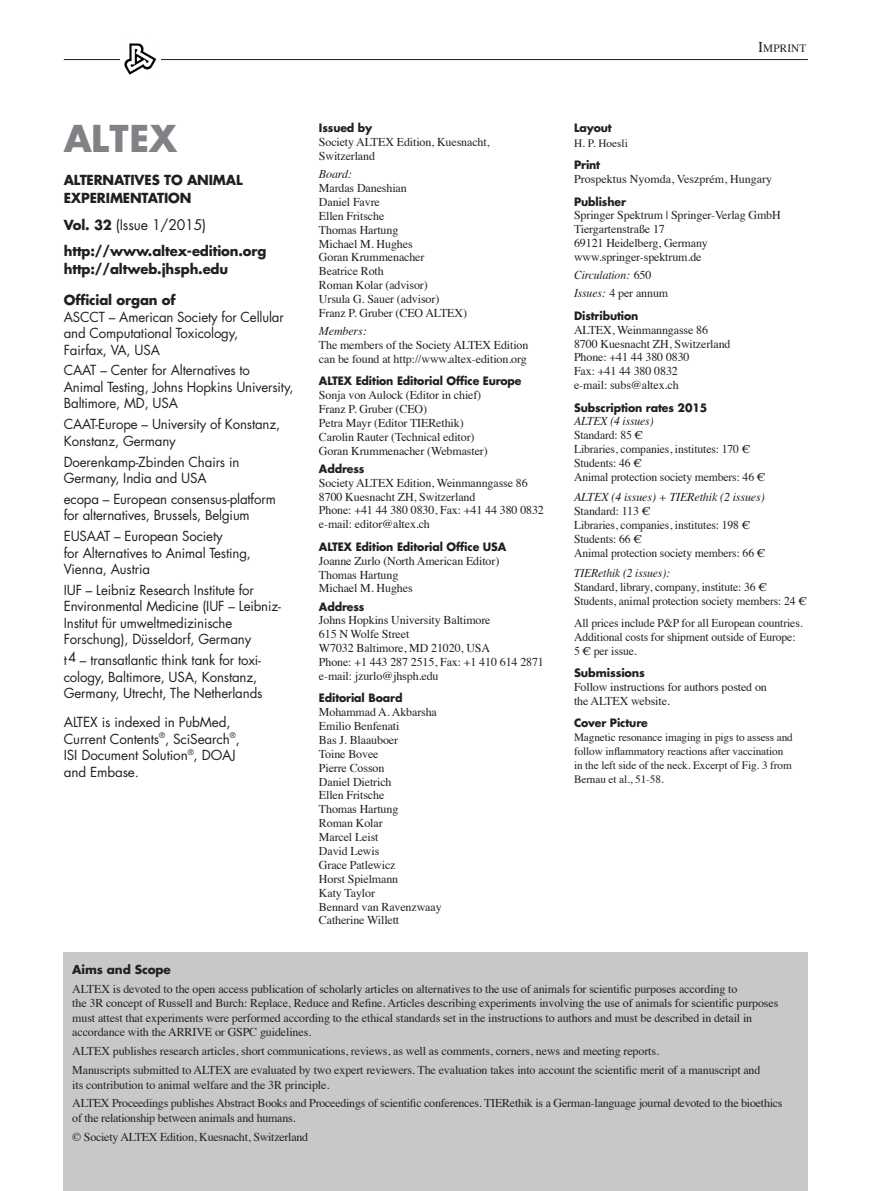
<style>
.page{position:relative;width:893px;height:1191px;background:#fff}
.page>*{position:absolute;margin:0;border:0;box-sizing:border-box;transform-origin:0 0}
.Titel_Futura{font:700 36px "Futura";color:#808285}
.LT_engl{font:14.25px "Futura";letter-spacing:-.01em;color:#231f20}
.LT_engl-2{font:13.5px/16.5px "Futura";letter-spacing:-.01em;color:#231f20}
.LT_engl-3{font:700 13.5px/18px "Futura";letter-spacing:-.01em;color:#231f20}
.Titel_Futura_fett_8{font:700 13.5px "Futura";letter-spacing:-.01em;color:#231f20}
.LT_engl-4{font:12px/13.8px "Times";letter-spacing:-.01em;color:#231f20}
.LT_engl-5{font:italic 12px "Times";letter-spacing:-.01em;color:#231f20}
.Titel_Futura_fett_8-2{font:12px "Times";color:#231f20}
.Titel_Futura_fett_8-3{font:italic 12px "Times";letter-spacing:-.01em;color:#231f20}
.LT_engl-6{font:700 12px "Futura";letter-spacing:-.01em;color:#231f20}
.Titel_Futura_fett_8-4{font:11.25px/13.8px "Times";letter-spacing:-.01em;color:#231f20}
.Titel_Futura_fett_8-5{font:700 11.25px "Futura";letter-spacing:-.01em;color:#231f20}
.LT_engl-7{font:700 11.25px "Futura";letter-spacing:-.01em;color:#231f20}
.t1{font:11.25px "Times";letter-spacing:.015em;color:#231f20}
.s1{font-weight:700;font-size:13.5px}
.s2{font-weight:700}
.s3{font-size:15px}
.s4{font-family:"Futura";font-weight:700}
.s5{font-style:normal}
.s6{font-style:italic}
.s7{font-size:12px}
</style>
<div class="page">
<hr style="left:64px;top:59px;width:744px;height:1px;background:#231f20">
<div style="left:64px;top:952px;width:744px;height:239px;background:#c7c8ca"></div>
<img style="left:120px;top:43px;width:41px;height:32px">
<p class="Titel_Futura" style="left:64px;top:114px;width:115px">ALTEX</p>
<p class="LT_engl-3" style="left:64px;top:171px;width:180px">ALTERNATIVES TO ANIMAL<br>EXPERIMENTATION</p>
<p class="LT_engl" style="left:64px;top:215px;width:144px"><span class="s1">Vol. 32</span> (Issue 1/2015)</p>
<p class="Titel_Futura_fett_8" style="left:64px;top:242px;width:204px">http://www.altex-edition.org</p>
<p class="LT_engl-3" style="left:64px;top:260px;width:166px">http://altweb.jhsph.edu</p>
<p class="LT_engl-2" style="left:64px;top:292px;width:222px"><span class="s2">Official organ of<br></span>ASCCT – American Society for Cellular and Computational Toxicology,<br>Fairfax, VA, USA</p>
<p class="LT_engl-2" style="left:64px;top:362px;width:231px">CAAT – Center for Alternatives to<br>Animal Testing, Johns Hopkins University,<br>Baltimore, MD, USA</p>
<p class="LT_engl-2" style="left:64px;top:416px;width:218px">CAAT-Europe – University of Konstanz,<br>Konstanz, Germany</p>
<p class="LT_engl-2" style="left:64px;top:453px;width:177px">Doerenkamp-Zbinden Chairs in<br>Germany, India and USA</p>
<p class="LT_engl-2" style="left:64px;top:490px;width:214px">ecopa – European consensus-platform for alternatives, Brussels, Belgium</p>
<p class="LT_engl-2" style="left:64px;top:527px;width:189px">EUSAAT – European Society<br>for Alternatives to Animal Testing,<br>Vienna, Austria</p>
<p class="LT_engl-2" style="left:64px;top:581px;width:219px">IUF – Leibniz Research Institute for Environmental Medicine (IUF – Leibniz-Institut für umweltmedizinische Forschung), Düsseldorf, Germany</p>
<p class="LT_engl-2" style="left:64px;top:651px;width:200px">t4 – transatlantic think tank for toxi&shy;cology, Baltimore, USA, Konstanz,<br>Germany, Utrecht, The Netherlands</p>
<p class="LT_engl-2" style="left:64px;top:714px;width:178px">ALTEX is indexed in PubMed,<br>Current Contents<sup>®</sup>, SciSearch<sup>®</sup>,<br>ISI Document Solution<sup>®</sup>, DOAJ and Embase.</p>
<p class="Titel_Futura_fett_8-5" style="left:319px;top:120px;width:55px">Issued by</p>
<p class="LT_engl-4" style="left:319px;top:134px;width:172px">Society ALTEX Edition, Kuesnacht,<br>Switzerland</p>
<p class="LT_engl-5" style="left:319px;top:164px;width:34px">Board:</p>
<p class="LT_engl-4" style="left:319px;top:180px;width:89px">Mardas Daneshian</p>
<p class="LT_engl-4" style="left:319px;top:194px;width:62px">Daniel Favre</p>
<p class="LT_engl-4" style="left:319px;top:208px;width:67px">Ellen Fritsche</p>
<p class="LT_engl-4" style="left:319px;top:222px;width:81px">Thomas Hartung</p>
<p class="LT_engl-4" style="left:319px;top:236px;width:95px">Michael M. Hughes</p>
<p class="LT_engl-4" style="left:319px;top:249px;width:107px">Goran Krummenacher</p>
<p class="LT_engl-4" style="left:319px;top:263px;width:66px">Beatrice Roth</p>
<p class="LT_engl-4" style="left:319px;top:277px;width:110px">Roman Kolar (advisor)</p>
<p class="LT_engl-4" style="left:319px;top:291px;width:122px">Ursula G. Sauer (advisor)</p>
<p class="LT_engl-4" style="left:319px;top:305px;width:150px">Franz P. Gruber (CEO ALTEX)</p>
<p class="LT_engl-5" style="left:319px;top:321px;width:49px">Members:</p>
<p class="LT_engl-4" style="left:319px;top:337px;width:211px">The members of the Society ALTEX Edition can be found at http://www.altex-edition.org</p>
<p class="Titel_Futura_fett_8-5" style="left:319px;top:373px;width:204px">ALTEX Edition Editorial Office Europe</p>
<p class="LT_engl-4" style="left:319px;top:387px;width:164px">Sonja von Aulock (Editor in chief)</p>
<p class="LT_engl-4" style="left:319px;top:401px;width:110px">Franz P. Gruber (CEO)</p>
<p class="LT_engl-4" style="left:319px;top:415px;width:146px">Petra Mayr (Editor TIERethik)</p>
<p class="LT_engl-4" style="left:319px;top:429px;width:157px">Carolin Rauter (Technical editor)</p>
<p class="LT_engl-4" style="left:319px;top:443px;width:170px">Goran Krummenacher (Webmaster)</p>
<p class="Titel_Futura_fett_8-5" style="left:319px;top:461px;width:47px">Address</p>
<p class="LT_engl-4" style="left:319px;top:475px;width:210px">Society ALTEX Edition, Weinmanngasse 86<br>8700 Kuesnacht ZH, Switzerland</p>
<p class="LT_engl-4" style="left:319px;top:502px;width:227px">Phone: +41 44 380 0830, Fax: +41 44 380 0832</p>
<p class="LT_engl-4" style="left:319px;top:516px;width:113px">e-mail: editor@altex.ch</p>
<p class="Titel_Futura_fett_8-5" style="left:319px;top:539px;width:189px">ALTEX Edition Editorial Office USA</p>
<p class="LT_engl-4" style="left:319px;top:552px;width:182px">Joanne Zurlo (North American Editor)<br>Thomas Hartung<br>Michael M. Hughes</p>
<p class="Titel_Futura_fett_8-5" style="left:319px;top:598px;width:47px">Address</p>
<p class="LT_engl-4" style="left:319px;top:612px;width:173px">Johns Hopkins University Baltimore<br>615 N Wolfe Street<br>W7032 Baltimore, MD 21020, USA</p>
<p class="LT_engl-4" style="left:319px;top:654px;width:227px">Phone: +1 443 287 2515, Fax: +1 410 614 2871 e-mail: jzurlo@jhsph.edu</p>
<p class="Titel_Futura_fett_8-5" style="left:319px;top:690px;width:85px">Editorial Board</p>
<p class="LT_engl-4" style="left:319px;top:704px;width:124px">Mohammad A. Akbarsha<br>Emilio Benfenati<br>Bas J. Blaauboer<br>Toine Bovee<br>Pierre Cosson<br>Daniel Dietrich<br>Ellen Fritsche<br>Thomas Hartung<br>Roman Kolar<br>Marcel Leist<br>David Lewis<br>Grace Patlewicz<br>Horst Spielmann<br>Katy Taylor<br>Bennard van Ravenzwaay<br>Catherine Willett</p>
<p class="t1" style="left:758px;top:38px;width:50px"><span class="s3">I</span>MPRINT</p>
<p class="Titel_Futura_fett_8-4" style="left:574px;top:120px;width:55px;line-height:14.2px"><span class="s4">Layout<br></span>H. P. Hoesli</p>
<p class="Titel_Futura_fett_8-5" style="left:574px;top:157px;width:28px">Print</p>
<p class="Titel_Futura_fett_8-2" style="left:574px;top:168px;width:200px">Prospektus Nyomda, Veszprém, Hungary</p>
<p class="Titel_Futura_fett_8-5" style="left:574px;top:193px;width:53px">Publisher</p>
<p class="LT_engl-4" style="left:574px;top:207px;width:208px">Springer Spektrum | Springer-Verlag GmbH<br>Tiergartenstraße 17<br>69121 Heidelberg, Germany www.springer-spektrum.de</p>
<p class="Titel_Futura_fett_8-3" style="left:574px;top:265px;width:79px">Circulation: <span class="s5">650</span></p>
<p class="Titel_Futura_fett_8-2" style="left:574px;top:282px;width:96px"><span class="s6">Issues:</span> 4 per annum</p>
<p class="Titel_Futura_fett_8-5" style="left:574px;top:308px;width:66px">Distribution</p>
<p class="LT_engl-4" style="left:574px;top:322px;width:158px">ALTEX, Weinmanngasse 86<br>8700 Kuesnacht ZH, Switzerland</p>
<p class="LT_engl-4" style="left:574px;top:349px;width:117px">Phone: +41 44 380 0830<br>Fax: +41 44 380 0832 e-mail: subs@altex.ch</p>
<p class="Titel_Futura_fett_8-5" style="left:574px;top:399px;width:135px">Subscription rates 2015</p>
<p class="LT_engl-5" style="left:574px;top:411px;width:81px">ALTEX (4 issues)</p>
<p class="LT_engl-4" style="left:574px;top:427px;width:71px">Standard: 85 €</p>
<p class="LT_engl-4" style="left:574px;top:441px;width:193px">Libraries, companies, institutes: 170 €<br>Students: 46 €<br>Animal protection society members: 46 €</p>
<p class="LT_engl-5" style="left:574px;top:487px;width:192px">ALTEX (4 issues) + TIERethik (2 issues)</p>
<p class="LT_engl-4" style="left:574px;top:503px;width:78px">Standard: 113 €</p>
<p class="LT_engl-4" style="left:574px;top:517px;width:193px">Libraries, companies, institutes: 198 €<br>Students: 66 €<br>Animal protection society members: 66 €</p>
<p class="LT_engl-5" style="left:574px;top:562px;width:97px">TIERethik (2 issues):</p>
<p class="LT_engl-4" style="left:574px;top:579px;width:234px">Standard, library, company, institute: 36 €<br>Students, animal protection society members: 24 €</p>
<p class="LT_engl-4" style="left:574px;top:615px;width:230px">All prices include P&amp;P for all European countries.<br>Additional costs for shipment outside of Europe:<br>5 € per issue.</p>
<p class="LT_engl-7" style="left:574px;top:665px;width:73px">Submissions</p>
<p class="LT_engl-4" style="left:574px;top:679px;width:194px">Follow instructions for authors posted on the ALTEX website.</p>
<p class="Titel_Futura_fett_8-4" style="left:574px;top:716px;width:220px"><span class="s4">Cover Picture<br></span>Magnetic resonance imaging in pigs to assess and follow inflammatory reactions after vaccination in the left side of the neck. Excerpt of Fig. 3 from Bernau et al., 51-58<span class="s7">.</span></p>
<p class="LT_engl-6" style="left:72px;top:960px;width:100px">Aims and Scope</p>
<p class="LT_engl-4" style="left:72px;top:980px;width:708px;line-height:14.5px">ALTEX is devoted to the open access publication of scholarly articles on alternatives to the use of animals for scientific purposes according to<br>the 3R concept of Russell and Burch: Replace, Reduce and Refine. Articles describing experiments involving the use of animals for scientific purposes must attest that experiments were performed according to the ethical standards set in the instructions to authors and must be described in detail in accordance with the ARRIVE or GSPC guidelines.</p>
<p class="LT_engl-4" style="left:72px;top:1043px;width:588px">ALTEX publishes research articles, short communications, reviews, as well as comments, corners, news and meeting reports.</p>
<p class="LT_engl-4" style="left:72px;top:1061px;width:690px;line-height:14.5px">Manuscripts submitted to ALTEX are evaluated by two expert reviewers. The evaluation takes into account the scientific merit of a manuscript and its contribution to animal welfare and the 3R principle.</p>
<p class="LT_engl-4" style="left:72px;top:1095px;width:712px;line-height:14.5px">ALTEX Proceedings publishes Abstract Books and Proceedings of scientific conferences. TIERethik is a German-language journal devoted to the bioethics of the relationship between animals and humans.</p>
<p class="LT_engl-4" style="left:72px;top:1128px;width:237px">© Society ALTEX Edition, Kuesnacht, Switzerland</p>
</div>
